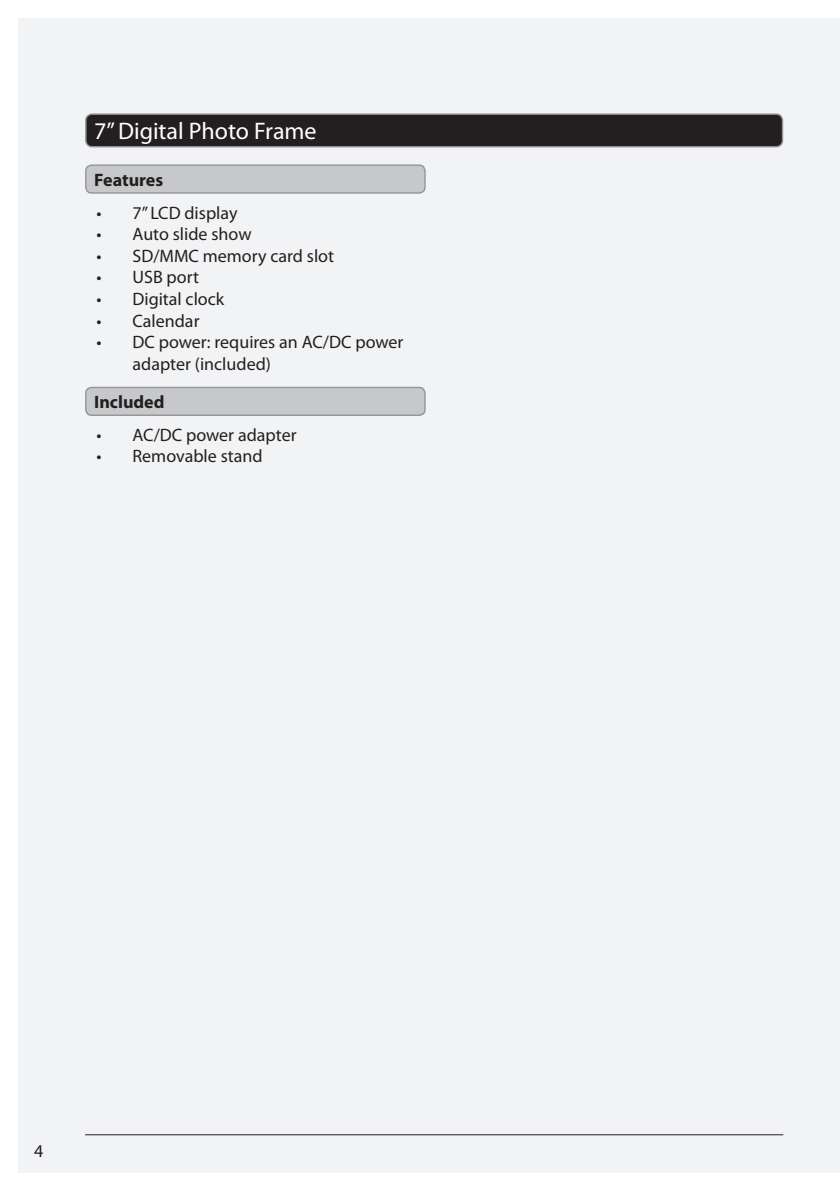
<style>
.page{position:relative;width:840px;height:1191px;background:#fff}
.page>*{position:absolute;margin:0;border:0;box-sizing:border-box;transform-origin:0 0}
.Heading-Left{font:24px "Myriad Pro";color:#fff}
.Bulleted_List{font:18px/21.6px "Myriad Pro";color:#231f20}
.Sub_Heading{font:700 18px "Myriad Pro";color:#231f20}
</style>
<div class="page">
<div style="left:18px;top:18px;width:821px;height:1155px;background:#f2f3f4"></div>
<hr style="left:85px;top:1134px;width:697px;height:1px;background:#231f20">
<div style="left:86px;top:114px;width:696px;height:33px;background:#231f20;border-radius:6px"></div>
<div style="left:85px;top:113px;width:697px;height:34px;border:1px solid #939598;border-radius:6px"></div>
<div style="left:86px;top:165px;width:338px;height:28px;background:#c7c8ca;border-radius:6px"></div>
<div style="left:85px;top:164px;width:340px;height:30px;border:1px solid #939598;border-radius:6px"></div>
<div style="left:86px;top:387px;width:338px;height:28px;background:#c7c8ca;border-radius:6px"></div>
<div style="left:85px;top:387px;width:340px;height:29px;border:1px solid #939598;border-radius:6px"></div>
<p class="Heading-Left" style="left:94px;top:117px;width:224px">7” Digital Photo Frame</p>
<p class="Sub_Heading" style="left:94px;top:168px;width:70px">Features</p>
<p class="Bulleted_List" style="left:96px;top:201px;width:142px">• 7” LCD display</p>
<p class="Bulleted_List" style="left:96px;top:223px;width:156px">• Auto slide show</p>
<p class="Bulleted_List" style="left:96px;top:245px;width:239px">• SD/MMC memory card slot</p>
<p class="Bulleted_List" style="left:96px;top:266px;width:104px">• USB port</p>
<p class="Bulleted_List" style="left:96px;top:288px;width:129px">• Digital clock</p>
<p class="Bulleted_List" style="left:96px;top:309px;width:104px">• Calendar</p>
<p class="Bulleted_List" style="left:132px;top:331px;width:272px;text-indent:-36px">• DC power: requires an AC/DC power adapter (included)</p>
<p class="Sub_Heading" style="left:94px;top:390px;width:72px">Included</p>
<p class="Bulleted_List" style="left:96px;top:424px;width:201px">• AC/DC power adapter</p>
<p class="Bulleted_List" style="left:96px;top:445px;width:168px">• Removable stand</p>
<p class="Bulleted_List" style="left:34px;top:1139px;width:11px">4</p>
</div>
